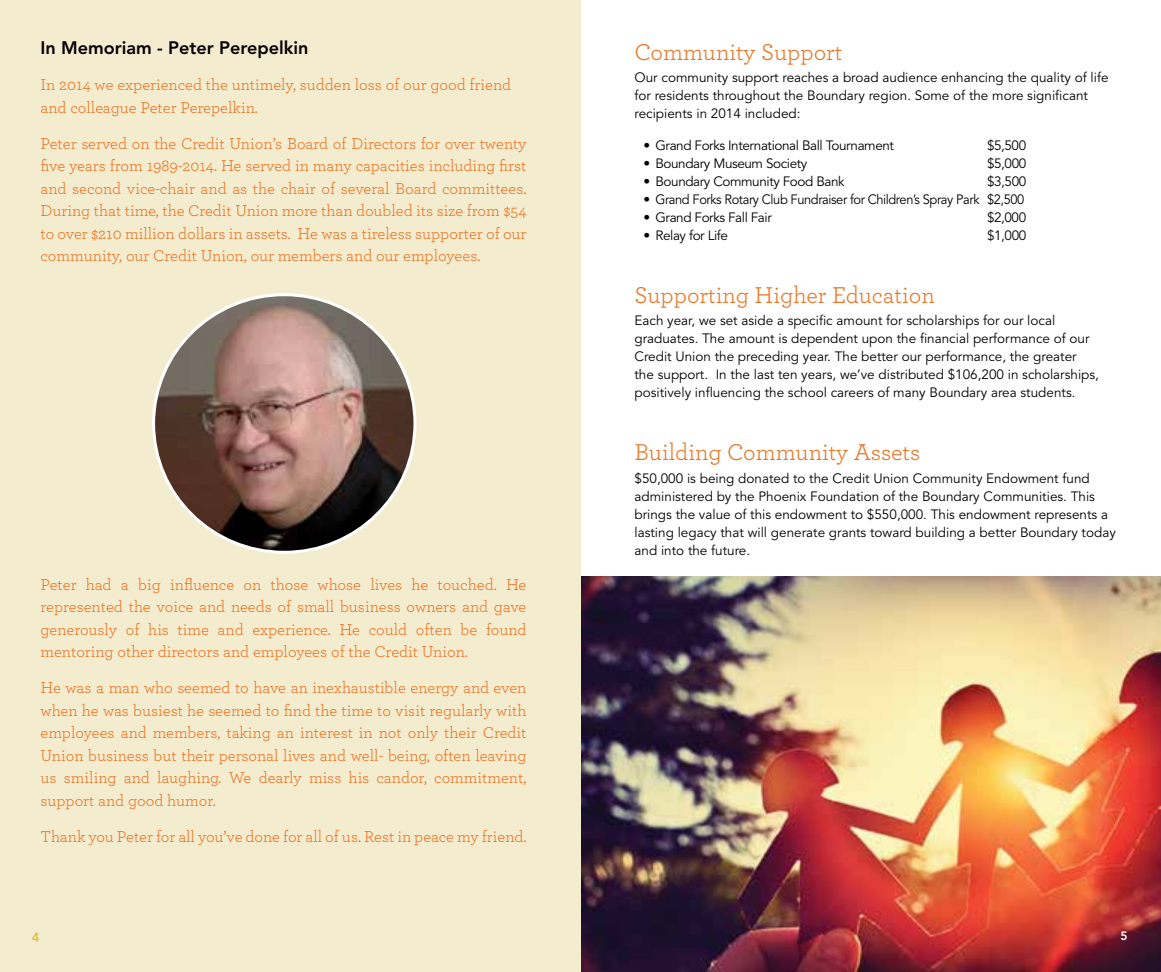
<style>
.page{position:relative;width:1161px;height:972px;background:#fff}
.page>*{position:absolute;margin:0;border:0;box-sizing:border-box;transform-origin:0 0}
.t1{font:24px "Archer";color:#e87424}
.t2{font:800 18px "Avenir";color:#000}
.t3{font:16.5px/22.5px "Archer";color:#e87424;text-align:justify}
.t4{font:13.5px/18px "Avenir";color:#000}
.t5{font:13.5px "Avenir";letter-spacing:-.03em;color:#000}
.t6{font:800 13.5px "Avenir";color:#dbc553}
.t7{font:800 12px "Avenir";color:#fff}
</style>
<div class="page">
<img style="left:581px;top:577px;width:580px;height:395px">
<div style="left:0;top:0;width:580px;height:972px;background:#f4eccf"></div>
<img style="left:155px;top:296px;width:260px;height:255px">
<p class="t2" style="left:40px;top:37px;width:270px">In Memoriam - Peter Perepelkin</p>
<p class="t3" style="left:40px;top:73px;width:472px">In 2014 we experienced the untimely, sudden loss of our good friend and colleague Peter Perepelkin.</p>
<p class="t3" style="left:40px;top:131px;width:488px">Peter served on the Credit Union’s Board of Directors for over twenty five years from 1989-2014. He served in many capacities including first and second vice-chair and as the chair of several Board committees.<br>During that time, the Credit Union more than doubled its size from $54 to over $210 million dollars in assets. He was a tireless supporter of our community, our Credit Union, our members and our employees.</p>
<p class="t3" style="left:40px;top:572px;width:488px">Peter had a big influence on those whose lives he touched. He represented the voice and needs of small business owners and gave generously of his time and experience. He could often be found mentoring other directors and employees of the Credit Union.</p>
<p class="t3" style="left:40px;top:676px;width:488px">He was a man who seemed to have an inexhaustible energy and even when he was busiest he seemed to find the time to visit regularly with employees and members, taking an interest in not only their Credit Union business but their personal lives and well- being, often leaving us smiling and laughing. We dearly miss his candor, commitment, support and good humor.</p>
<p class="t3" style="left:40px;top:824px;width:488px">Thank you Peter for all you’ve done for all of us. Rest in peace my friend.</p>
<p class="t6" style="left:32px;top:930px;width:9px">4</p>
<h1 class="t1" style="left:634px;top:35px;width:209px">Community Support</h1>
<p class="t4" style="left:634px;top:69px;width:476px">Our community support reaches a broad audience enhancing the quality of life for residents throughout the Boundary region. Some of the more significant recipients in 2014 included:</p>
<p class="t5" style="left:644px;top:137px;width:252px">• Grand Forks International Ball Tournament</p>
<p class="t4" style="left:987px;top:136px;width:41px">$5,500</p>
<p class="t5" style="left:644px;top:155px;width:165px">• Boundary Museum Society</p>
<p class="t4" style="left:987px;top:154px;width:41px">$5,000</p>
<p class="t5" style="left:644px;top:173px;width:203px">• Boundary Community Food Bank</p>
<p class="t4" style="left:987px;top:172px;width:41px">$3,500</p>
<p class="t5" style="left:644px;top:191px;width:382px">• Grand Forks Rotary Club Fundraiser for Children’s Spray Park $2,500</p>
<p class="t5" style="left:644px;top:209px;width:130px">• Grand Forks Fall Fair</p>
<p class="t4" style="left:987px;top:208px;width:41px">$2,000</p>
<p class="t5" style="left:644px;top:227px;width:86px">• Relay for Life</p>
<p class="t4" style="left:987px;top:226px;width:41px">$1,000</p>
<h1 class="t1" style="left:634px;top:278px;width:302px">Supporting Higher Education</h1>
<p class="t4" style="left:634px;top:312px;width:466px">Each year, we set aside a specific amount for scholarships for our local graduates. The amount is dependent upon the financial performance of our Credit Union the preceding year. The better our performance, the greater the support. In the last ten years, we’ve distributed $106,200 in scholarships, positively influencing the school careers of many Boundary area students.</p>
<h1 class="t1" style="left:634px;top:436px;width:288px">Building Community Assets</h1>
<p class="t4" style="left:634px;top:469px;width:483px">$50,000 is being donated to the Credit Union Community Endowment fund administered by the Phoenix Foundation of the Boundary Communities. This brings the value of this endowment to $550,000. This endowment represents a lasting legacy that will generate grants toward building a better Boundary today and into the future.</p>
<p class="t7" style="left:1121px;top:929px;width:9px">5</p>
</div>
